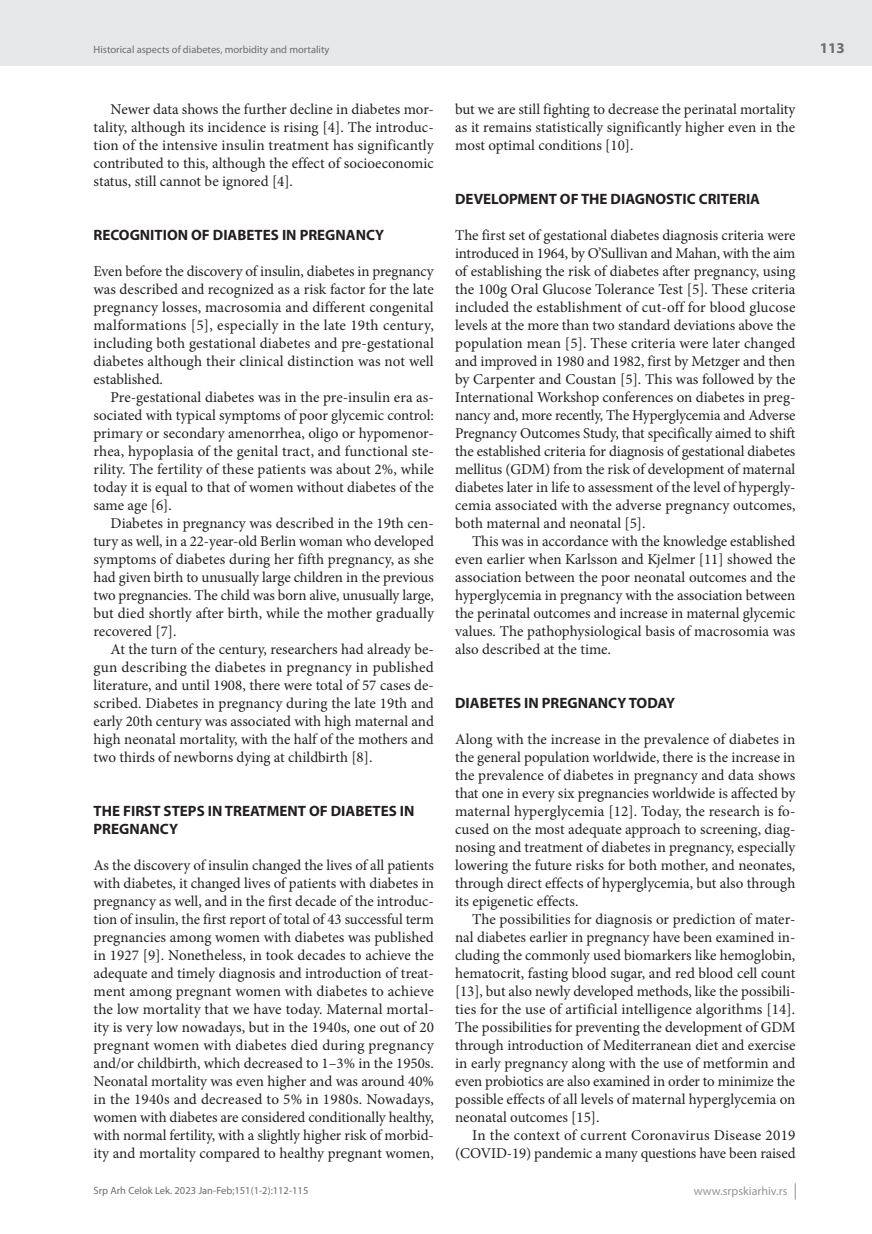
<style>
.page{position:relative;width:872px;height:1234px;background:#fff}
.page>*{position:absolute;margin:0;border:0;box-sizing:border-box;transform-origin:0 0}
.t1{font:15px/18px "Minion Pro";color:#231f20;text-align:justify}
.t2{font:700 15px/18px "Myriad Pro";color:#231f20}
.t3{font:700 15px "Myriad Pro";color:#6c6d70}
.t4{font:12px "Myriad Pro";color:#939598}
.t5{font:10.5px "Myriad Pro";color:#6c6d70}
</style>
<div class="page">
<div style="left:0;top:0;width:872px;height:66px;background:#e6e7e9"></div>
<svg style="left:795px;top:1183px;width:1px;height:16px"></svg>
<p class="t5" style="left:94px;top:43px;width:237px">Historical aspects of diabetes, morbidity and mortality</p>
<p class="t1" style="left:94px;top:100px;width:342px;text-indent:17px">Newer data shows the further decline in diabetes mor&shy;tality, although its incidence is rising [4]. The introduc&shy;tion of the intensive insulin treatment has significantly contributed to this, although the effect of socioeconomic status, still cannot be ignored [4].</p>
<p class="t2" style="left:94px;top:225px;width:292px">RECOGNITION OF DIABETES IN PREGNANCY</p>
<p class="t1" style="left:94px;top:262px;width:342px">Even before the discovery of insulin, diabetes in pregnancy was described and recognized as a risk factor for the late pregnancy losses, macrosomia and different congenital malformations [5], especially in the late 19th century, including both gestational diabetes and pre-gestational diabetes although their clinical distinction was not well established.</p>
<p class="t1" style="left:94px;top:388px;width:342px;text-indent:17px">Pre-gestational diabetes was in the pre-insulin era as&shy;sociated with typical symptoms of poor glycemic control: primary or secondary amenorrhea, oligo or hypomenor&shy;rhea, hypoplasia of the genital tract, and functional ste&shy;rility. The fertility of these patients was about 2%, while today it is equal to that of women without diabetes of the same age [6].</p>
<p class="t1" style="left:94px;top:514px;width:342px;text-indent:17px">Diabetes in pregnancy was described in the 19th cen&shy;tury as well, in a 22-year-old Berlin woman who developed symptoms of diabetes during her fifth pregnancy, as she had given birth to unusually large children in the previous two pregnancies. The child was born alive, unusually large, but died shortly after birth, while the mother gradually recovered [7].</p>
<p class="t1" style="left:94px;top:640px;width:342px;text-indent:17px">At the turn of the century, researchers had already be&shy;gun describing the diabetes in pregnancy in published literature, and until 1908, there were total of 57 cases de&shy;scribed. Diabetes in pregnancy during the late 19th and early 20th century was associated with high maternal and high neonatal mortality, with the half of the mothers and two thirds of newborns dying at childbirth [8].</p>
<p class="t2" style="left:94px;top:801px;width:322px">THE FIRST STEPS IN TREATMENT OF DIABETES IN<br>PREGNANCY</p>
<p class="t1" style="left:94px;top:856px;width:342px">As the discovery of insulin changed the lives of all patients with diabetes, it changed lives of patients with diabetes in pregnancy as well, and in the first decade of the introduc&shy;tion of insulin, the first report of total of 43 successful term pregnancies among women with diabetes was published in 1927 [9]. Nonetheless, in took decades to achieve the adequate and timely diagnosis and introduction of treat&shy;ment among pregnant women with diabetes to achieve the low mortality that we have today. Maternal mortal&shy;ity is very low nowadays, but in the 1940s, one out of 20 pregnant women with diabetes died during pregnancy and/or childbirth, which decreased to 1–3% in the 1950s.<br>Neonatal mortality was even higher and was around 40% in the 1940s and decreased to 5% in 1980s. Nowadays, women with diabetes are considered conditionally healthy, with normal fertility, with a slightly higher risk of morbid&shy;ity and mortality compared to healthy pregnant women,</p>
<p class="t1" style="left:455px;top:100px;width:342px">but we are still fighting to decrease the perinatal mortality as it remains statistically significantly higher even in the most optimal conditions [10].</p>
<p class="t2" style="left:455px;top:189px;width:306px">DEVELOPMENT OF THE DIAGNOSTIC CRITERIA</p>
<p class="t1" style="left:455px;top:226px;width:342px">The first set of gestational diabetes diagnosis criteria were introduced in 1964, by O’Sullivan and Mahan, with the aim of establishing the risk of diabetes after pregnancy, using the 100g Oral Glucose Tolerance Test [5]. These criteria included the establishment of cut-off for blood glucose levels at the more than two standard deviations above the population mean [5]. These criteria were later changed and improved in 1980 and 1982, first by Metzger and then by Carpenter and Coustan [5]. This was followed by the International Workshop conferences on diabetes in preg&shy;nancy and, more recently, The Hyperglycemia and Adverse Pregnancy Outcomes Study, that specifically aimed to shift the established criteria for diagnosis of gestational diabetes mellitus (GDM) from the risk of development of maternal diabetes later in life to assessment of the level of hypergly&shy;cemia associated with the adverse pregnancy outcomes, both maternal and neonatal [5].</p>
<p class="t1" style="left:455px;top:532px;width:342px;text-indent:17px">This was in accordance with the knowledge established even earlier when Karlsson and Kjelmer [11] showed the association between the poor neonatal outcomes and the hyperglycemia in pregnancy with the association between the perinatal outcomes and increase in maternal glycemic values. The pathophysiological basis of macrosomia was also described at the time.</p>
<p class="t2" style="left:455px;top:693px;width:221px">DIABETES IN PREGNANCY TODAY</p>
<p class="t1" style="left:455px;top:730px;width:342px">Along with the increase in the prevalence of diabetes in the general population worldwide, there is the increase in the prevalence of diabetes in pregnancy and data shows that one in every six pregnancies worldwide is affected by maternal hyperglycemia [12]. Today, the research is fo&shy;cused on the most adequate approach to screening, diag&shy;nosing and treatment of diabetes in pregnancy, especially lowering the future risks for both mother, and neonates, through direct effects of hyperglycemia, but also through its epigenetic effects.</p>
<p class="t1" style="left:455px;top:910px;width:342px;text-indent:17px">The possibilities for diagnosis or prediction of mater&shy;nal diabetes earlier in pregnancy have been examined in&shy;cluding the commonly used biomarkers like hemoglobin, hematocrit, fasting blood sugar, and red blood cell count [13], but also newly developed methods, like the possibili&shy;ties for the use of artificial intelligence algorithms [14].<br>The possibilities for preventing the development of GDM through introduction of Mediterranean diet and exercise in early pregnancy along with the use of metformin and even probiotics are also examined in order to minimize the possible effects of all levels of maternal hyperglycemia on neonatal outcomes [15].</p>
<p class="t1" style="left:455px;top:1126px;width:342px;text-align:right">In the context of current Coronavirus Disease 2019 (COVID-19) pandemic a many questions have been raised</p>
<p class="t5" style="left:94px;top:1184px;width:216px">Srp Arh Celok Lek. 2023 Jan-Feb;151(1-2):112-115</p>
<p class="t4" style="left:694px;top:1183px;width:95px">www.srpskiarhiv.rs</p>
<p class="t3" style="left:820px;top:38px;width:26px">113</p>
</div>
